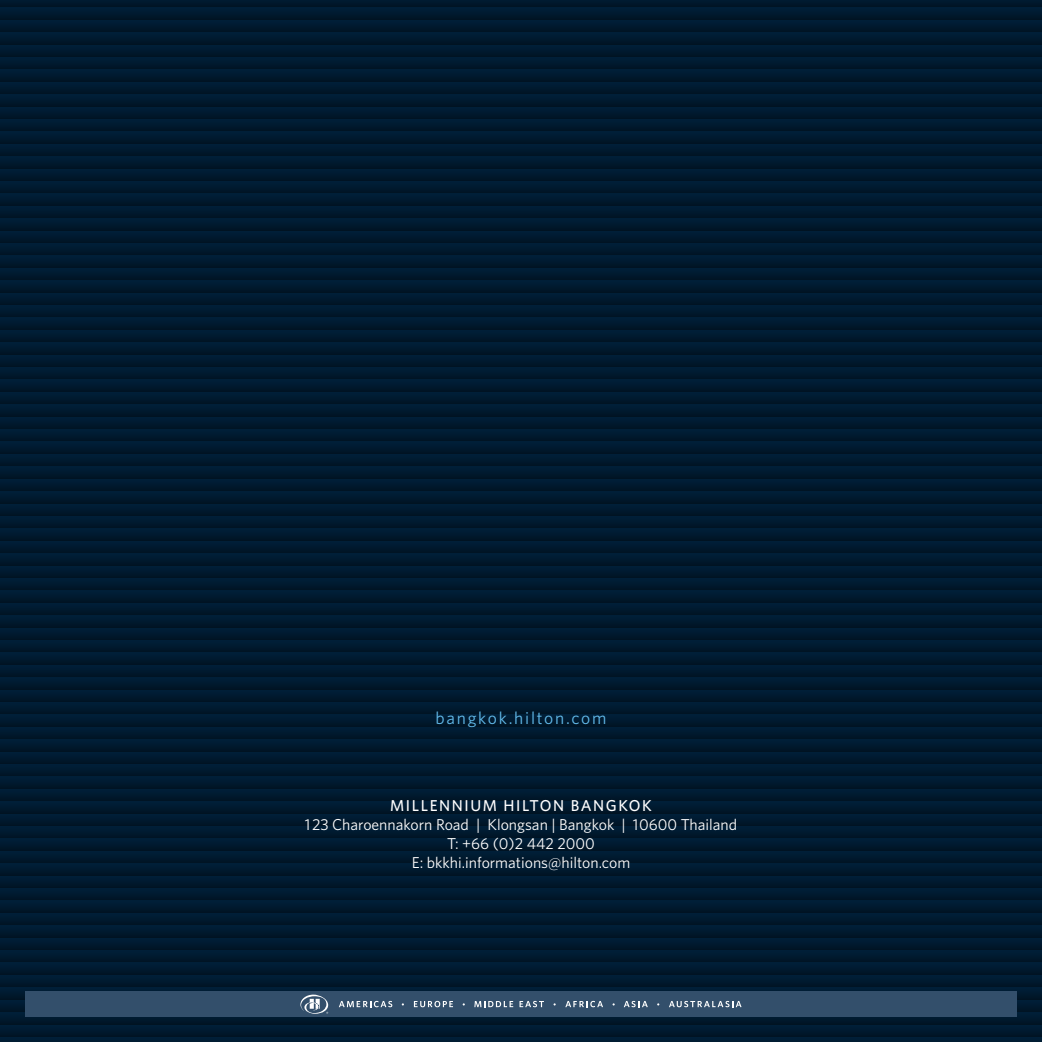
<style>
.page{position:relative;width:1042px;height:1042px;background:#fff}
.page>*{position:absolute;margin:0;border:0;box-sizing:border-box;transform-origin:0 0}
.t1{font:17.5px "Whitney";letter-spacing:.1em;color:#62baea}
.t2{font:15.75px/18.9px "Whitney";color:#fff;text-align:center}
.t3{font:500 15.75px "Whitney";letter-spacing:.1em;color:#fff}
</style>
<div class="page">
<div style="left:0;top:1036px;width:1042px;height:6px;background:#001e36"></div>
<div style="left:0;top:1024px;width:1042px;height:12px;background:#001a31"></div>
<div style="left:0;top:1011px;width:1042px;height:13px;background:#00192d"></div>
<div style="left:0;top:999px;width:1042px;height:12px;background:#001a31"></div>
<div style="left:0;top:987px;width:1042px;height:12px;background:#001e36"></div>
<div style="left:0;top:974px;width:1042px;height:13px;background:#001b30"></div>
<div style="left:0;top:962px;width:1042px;height:12px;background:#001a31"></div>
<div style="left:0;top:949px;width:1042px;height:13px;background:#001b31"></div>
<div style="left:0;top:937px;width:1042px;height:12px;background:#001a31"></div>
<div style="left:0;top:925px;width:1042px;height:12px;background:#001a30"></div>
<div style="left:0;top:912px;width:1042px;height:13px;background:#001b30"></div>
<div style="left:0;top:900px;width:1042px;height:12px;background:#001a31"></div>
<div style="left:0;top:887px;width:1042px;height:13px;background:#001b31"></div>
<div style="left:0;top:875px;width:1042px;height:12px;background:#001a31"></div>
<div style="left:0;top:863px;width:1042px;height:12px;background:#001a30"></div>
<div style="left:0;top:850px;width:1042px;height:13px;background:#001b30"></div>
<div style="left:0;top:838px;width:1042px;height:12px;background:#001a31"></div>
<div style="left:0;top:825px;width:1042px;height:13px;background:#001b31"></div>
<div style="left:0;top:813px;width:1042px;height:12px;background:#001a31"></div>
<div style="left:0;top:801px;width:1042px;height:12px;background:#001a30"></div>
<div style="left:0;top:788px;width:1042px;height:13px;background:#001b30"></div>
<div style="left:0;top:776px;width:1042px;height:12px;background:#001a31"></div>
<div style="left:0;top:763px;width:1042px;height:13px;background:#001b31"></div>
<div style="left:0;top:751px;width:1042px;height:12px;background:#001a31"></div>
<div style="left:0;top:739px;width:1042px;height:12px;background:#001a30"></div>
<div style="left:0;top:726px;width:1042px;height:13px;background:#001a30"></div>
<div style="left:0;top:714px;width:1042px;height:12px;background:#001a31"></div>
<div style="left:0;top:701px;width:1042px;height:13px;background:#001b31"></div>
<div style="left:0;top:689px;width:1042px;height:12px;background:#001a31"></div>
<div style="left:0;top:677px;width:1042px;height:12px;background:#001a30"></div>
<div style="left:0;top:664px;width:1042px;height:13px;background:#001a30"></div>
<div style="left:0;top:652px;width:1042px;height:12px;background:#001a30"></div>
<div style="left:0;top:639px;width:1042px;height:13px;background:#001b31"></div>
<div style="left:0;top:627px;width:1042px;height:12px;background:#001a31"></div>
<div style="left:0;top:614px;width:1042px;height:13px;background:#001b31"></div>
<div style="left:0;top:602px;width:1042px;height:12px;background:#001b31"></div>
<div style="left:0;top:590px;width:1042px;height:12px;background:#001a30"></div>
<div style="left:0;top:577px;width:1042px;height:13px;background:#001b31"></div>
<div style="left:0;top:565px;width:1042px;height:12px;background:#001a31"></div>
<div style="left:0;top:552px;width:1042px;height:13px;background:#001b31"></div>
<div style="left:0;top:540px;width:1042px;height:12px;background:#001a31"></div>
<div style="left:0;top:528px;width:1042px;height:12px;background:#001a30"></div>
<div style="left:0;top:515px;width:1042px;height:13px;background:#001b31"></div>
<div style="left:0;top:503px;width:1042px;height:12px;background:#001a31"></div>
<div style="left:0;top:490px;width:1042px;height:13px;background:#001b31"></div>
<div style="left:0;top:478px;width:1042px;height:12px;background:#001a31"></div>
<div style="left:0;top:466px;width:1042px;height:12px;background:#001a30"></div>
<div style="left:0;top:453px;width:1042px;height:13px;background:#001b30"></div>
<div style="left:0;top:441px;width:1042px;height:12px;background:#001a31"></div>
<div style="left:0;top:428px;width:1042px;height:13px;background:#001b31"></div>
<div style="left:0;top:416px;width:1042px;height:12px;background:#001a31"></div>
<div style="left:0;top:404px;width:1042px;height:12px;background:#001a30"></div>
<div style="left:0;top:391px;width:1042px;height:13px;background:#001b30"></div>
<div style="left:0;top:379px;width:1042px;height:12px;background:#001a31"></div>
<div style="left:0;top:366px;width:1042px;height:13px;background:#001b31"></div>
<div style="left:0;top:354px;width:1042px;height:12px;background:#001a31"></div>
<div style="left:0;top:342px;width:1042px;height:12px;background:#001a30"></div>
<div style="left:0;top:329px;width:1042px;height:13px;background:#001b30"></div>
<div style="left:0;top:317px;width:1042px;height:12px;background:#001a31"></div>
<div style="left:0;top:304px;width:1042px;height:13px;background:#001b31"></div>
<div style="left:0;top:292px;width:1042px;height:12px;background:#001a31"></div>
<div style="left:0;top:280px;width:1042px;height:12px;background:#001a30"></div>
<div style="left:0;top:267px;width:1042px;height:13px;background:#001b30"></div>
<div style="left:0;top:255px;width:1042px;height:12px;background:#001a31"></div>
<div style="left:0;top:242px;width:1042px;height:13px;background:#001b31"></div>
<div style="left:0;top:230px;width:1042px;height:12px;background:#001a31"></div>
<div style="left:0;top:218px;width:1042px;height:12px;background:#001a30"></div>
<div style="left:0;top:205px;width:1042px;height:13px;background:#001a30"></div>
<div style="left:0;top:193px;width:1042px;height:12px;background:#001a31"></div>
<div style="left:0;top:180px;width:1042px;height:13px;background:#001b31"></div>
<div style="left:0;top:168px;width:1042px;height:12px;background:#001a31"></div>
<div style="left:0;top:156px;width:1042px;height:12px;background:#001a30"></div>
<div style="left:0;top:143px;width:1042px;height:13px;background:#001a30"></div>
<div style="left:0;top:131px;width:1042px;height:12px;background:#001a30"></div>
<div style="left:0;top:118px;width:1042px;height:13px;background:#001b31"></div>
<div style="left:0;top:106px;width:1042px;height:12px;background:#001a31"></div>
<div style="left:0;top:94px;width:1042px;height:12px;background:#001a30"></div>
<div style="left:0;top:81px;width:1042px;height:13px;background:#001a30"></div>
<div style="left:0;top:69px;width:1042px;height:12px;background:#001a30"></div>
<div style="left:0;top:56px;width:1042px;height:13px;background:#001b31"></div>
<div style="left:0;top:44px;width:1042px;height:12px;background:#001a31"></div>
<div style="left:0;top:32px;width:1042px;height:12px;background:#001a30"></div>
<div style="left:0;top:19px;width:1042px;height:13px;background:#001a30"></div>
<div style="left:0;top:7px;width:1042px;height:12px;background:#001a30"></div>
<div style="left:0;top:0;width:1042px;height:7px;background:#00172b"></div>
<div style="left:25px;top:991px;width:992px;height:26px;background:#334f6b"></div>
<svg style="left:300px;top:994px;width:28px;height:20px"></svg>
<svg style="left:339px;top:1001px;width:53px;height:6px"></svg>
<svg style="left:414px;top:1001px;width:39px;height:6px"></svg>
<svg style="left:474px;top:1001px;width:39px;height:6px"></svg>
<svg style="left:519px;top:1001px;width:25px;height:6px"></svg>
<svg style="left:565px;top:1001px;width:38px;height:6px"></svg>
<svg style="left:624px;top:1001px;width:24px;height:6px"></svg>
<svg style="left:669px;top:1001px;width:72px;height:6px"></svg>
<p class="t1" style="left:435px;top:706px;width:173px">bangkok.hilton.com</p>
<p class="t3" style="left:390px;top:795px;width:263px">MILLENNIUM HILTON BANGKOK</p>
<p class="t2" style="left:305px;top:814px;width:434px">123 Charoennakorn Road | Klongsan | Bangkok | 10600 Thailand<br>T: +66 (0)2 442 2000<br>E: bkkhi.informations@hilton.com</p>
</div>
